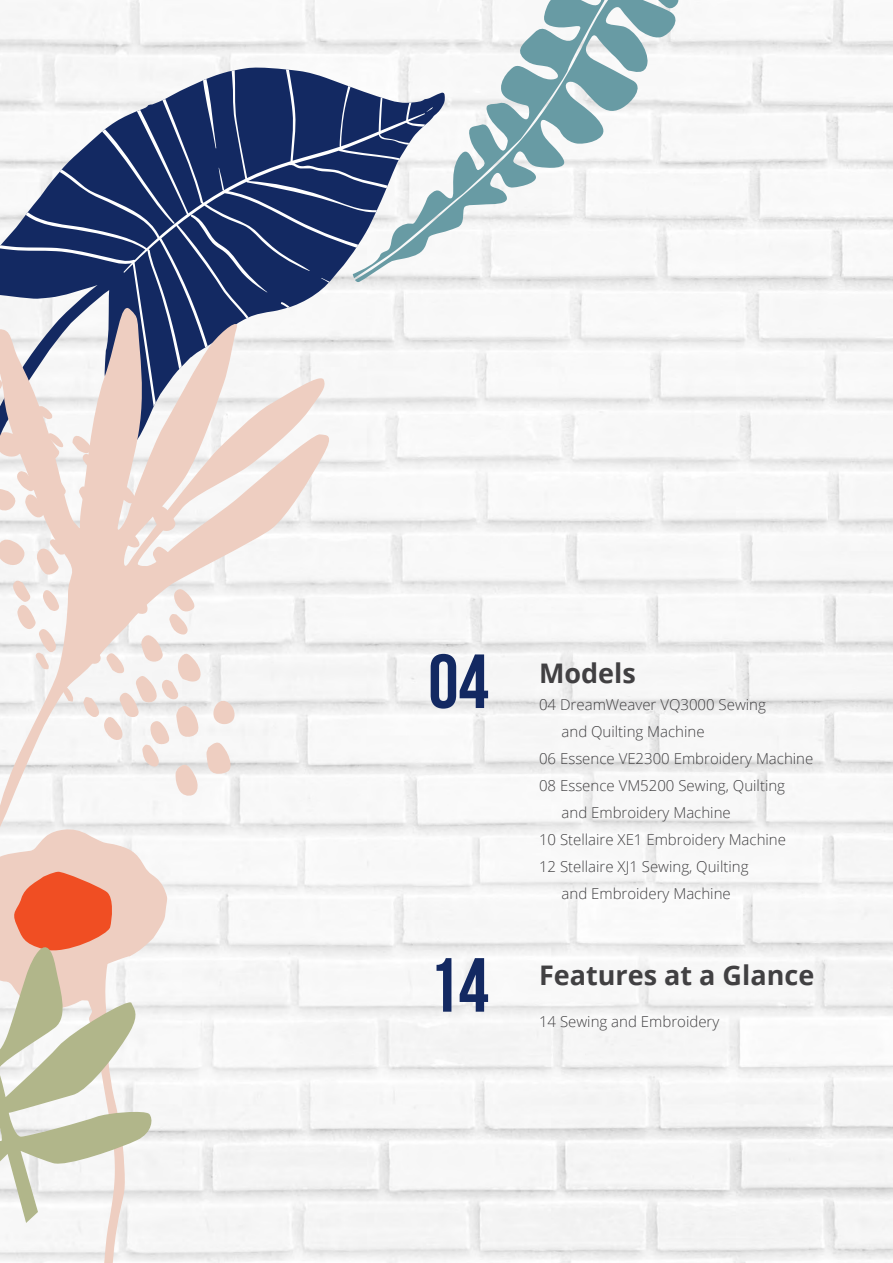
<style>
.page{position:relative;width:893px;height:1263px;background:#fff}
.page>*{position:absolute;margin:0;border:0;box-sizing:border-box;transform-origin:0 0}
.t1{font:76.5px "Bebas Neue";color:#132962}
.t2{font:700 27px "Open Sans";color:#414042}
.t3{font:300 15px "Open Sans";color:#414042}
</style>
<div class="page">
<img style="left:0;top:0;width:893px;height:1263px">
<svg style="left:0;top:67px;width:445px;height:443px"></svg>
<svg style="left:0;top:69px;width:433px;height:338px;fill:#132962"></svg>
<svg style="left:0;top:855px;width:167px;height:408px"></svg>
<svg style="left:0;top:926px;width:153px;height:297px"></svg>
<svg style="left:353px;top:0;width:409px;height:283px"></svg>
<svg style="left:0;top:300px;width:335px;height:555px"></svg>
<h1 class="t1" style="left:428px;top:640px;width:62px">04</h1>
<h2 class="t2" style="left:539px;top:655px;width:98px">Models</h2>
<p class="t3" style="left:539px;top:695px;width:228px">04 DreamWeaver VQ3000 Sewing</p>
<p class="t3" style="left:561px;top:722px;width:145px">and Quilting Machine</p>
<p class="t3" style="left:539px;top:749px;width:276px">06 Essence VE2300 Embroidery Machine</p>
<p class="t3" style="left:539px;top:776px;width:248px">08 Essence VM5200 Sewing, Quilting</p>
<p class="t3" style="left:561px;top:803px;width:171px">and Embroidery Machine</p>
<p class="t3" style="left:539px;top:830px;width:248px">10 Stellaire XE1 Embroidery Machine</p>
<p class="t3" style="left:539px;top:857px;width:211px">12 Stellaire XJ1 Sewing, Quilting</p>
<p class="t3" style="left:561px;top:884px;width:171px">and Embroidery Machine</p>
<h1 class="t1" style="left:428px;top:943px;width:62px">14</h1>
<h2 class="t2" style="left:539px;top:956px;width:277px">Features at a Glance</h2>
<p class="t3" style="left:539px;top:1011px;width:182px">14 Sewing and Embroidery</p>
</div>
